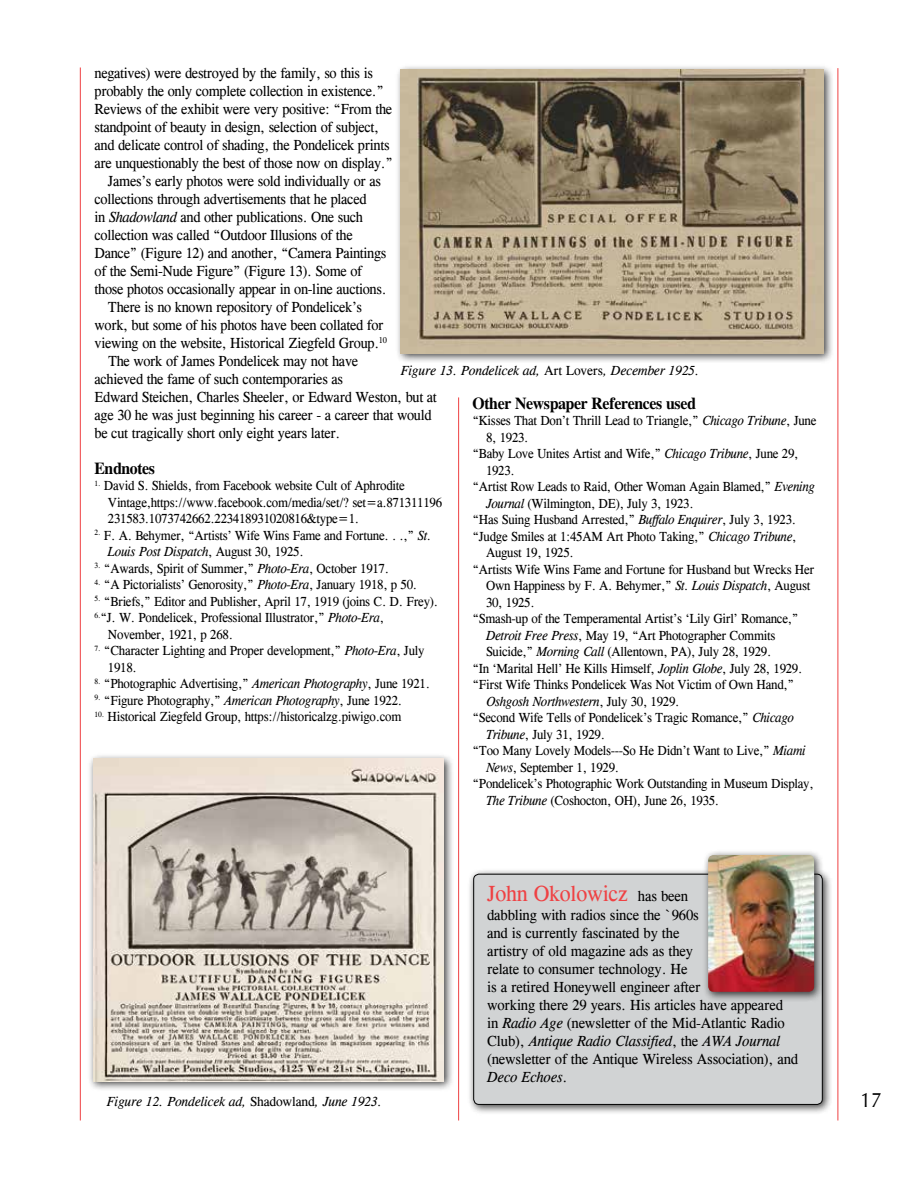
<style>
.page{position:relative;width:918px;height:1188px;background:#fff}
.page>*{position:absolute;margin:0;border:0;box-sizing:border-box;transform-origin:0 0}
.t1{font:22.5px "Cg Times";letter-spacing:-.01em;color:#ef4143}
.t2{font:21px "Cg Omega";color:#000;scale:.9 1}
.t3{font:700 16.5px "Cg Times";letter-spacing:-.02em;color:#000;scale:.95 1}
.t4{font:15px "Cg Times";letter-spacing:-.02em;color:#000;scale:.95 1}
.t5{font:15px/18px "Cg Times";letter-spacing:-.02em;color:#000}
.t6{font:13.5px/16.5px "Cg Times";letter-spacing:-.02em;color:#000;scale:.95 1}
.t7{font:italic 13.5px "Cg Times";letter-spacing:-.01em;color:#000}
.t8{font:italic 13.5px "Cg Times";letter-spacing:-.01em;color:#000;scale:.95 1}
.s1{font-style:italic}
.s2{font-style:normal}
.s3{font-size:15px;color:#000}
</style>
<div class="page">
<hr style="left:458px;top:397px;width:1px;height:723px;background:#ef4143">
<hr style="left:80px;top:68px;width:1px;height:1052px;background:#ef4143">
<hr style="left:838px;top:68px;width:1px;height:1052px;background:#ef4143">
<div style="left:87px;top:753px;width:367px;height:339px;background:#000;opacity:.75"></div>
<img style="left:94px;top:759px;width:350px;height:323px">
<div style="left:395px;top:64px;width:439px;height:300px;background:#000;opacity:.75"></div>
<img style="left:401px;top:70px;width:423px;height:284px">
<div style="left:467px;top:868px;width:366px;height:247px;background:#000;opacity:.75"></div>
<div style="left:474px;top:874px;width:348px;height:230px;background:#d1d3d4;border-radius:5px"></div>
<div style="left:474px;top:874px;width:348px;height:231px;border:1px solid #000;border-radius:5px"></div>
<div style="left:702px;top:849px;width:123px;height:153px;background:#000;opacity:.75"></div>
<img style="left:708px;top:855px;width:106px;height:137px">
<p class="t4" style="left:94px;top:64px;width:295px">negatives) were destroyed by the family, so this is</p>
<p class="t4" style="left:94px;top:82px;width:306px">probably the only complete collection in existence.”</p>
<p class="t4" style="left:94px;top:100px;width:315px">Reviews of the exhibit were very positive: “From the</p>
<p class="t4" style="left:94px;top:118px;width:301px">standpoint of beauty in design, selection of subject,</p>
<p class="t4" style="left:94px;top:136px;width:312px">and delicate control of shading, the Pondelicek prints</p>
<p class="t4" style="left:94px;top:154px;width:315px">are unquestionably the best of those now on display.”</p>
<p class="t4" style="left:108px;top:172px;width:289px">James’s early photos were sold individually or as</p>
<p class="t4" style="left:94px;top:190px;width:288px">collections through advertisements that he placed</p>
<p class="t4" style="left:94px;top:208px;width:284px">in <span class="s1">Shadowland</span> and other publications. One such</p>
<p class="t4" style="left:94px;top:226px;width:273px">collection was called “Outdoor Illusions of the</p>
<p class="t4" style="left:94px;top:244px;width:309px">Dance” (Figure 12) and another, “Camera Paintings</p>
<p class="t4" style="left:94px;top:262px;width:283px">of the Semi-Nude Figure” (Figure 13). Some of</p>
<p class="t4" style="left:94px;top:280px;width:309px">those photos occasionally appear in on-line auctions.</p>
<p class="t4" style="left:108px;top:298px;width:269px">There is no known repository of Pondelicek’s</p>
<p class="t4" style="left:94px;top:316px;width:306px">work, but some of his photos have been collated for</p>
<p class="t4" style="left:94px;top:334px;width:309px">viewing on the website, Historical Ziegfeld Group.<sup>10</sup></p>
<p class="t4" style="left:108px;top:352px;width:265px">The work of James Pondelicek may not have</p>
<p class="t4" style="left:95px;top:370px;width:263px">achieved the fame of such contemporaries as</p>
<p class="t4" style="left:95px;top:388px;width:362px">Edward Steichen, Charles Sheeler, or Edward Weston, but at</p>
<p class="t4" style="left:95px;top:406px;width:356px">age 30 he was just beginning his career - a career that would</p>
<p class="t4" style="left:95px;top:424px;width:260px">be cut tragically short only eight years later.</p>
<p class="t3" style="left:94px;top:458px;width:65px">Endnotes</p>
<p class="t6" style="left:108px;top:478px;width:353px;text-indent:-13px"><sup>1.</sup> David S. Shields, from Facebook website Cult of Aphrodite<br>Vintage,https://www.facebook.com/media/set/? set=a.871311196<br>231583.1073742662.223418931020816&amp;type=1.</p>
<p class="t6" style="left:108px;top:527px;width:342px;text-indent:-13px"><sup>2.</sup> F. A. Behymer, “Artists’ Wife Wins Fame and Fortune. . .,” <span class="s1">St.<br>Louis Post Dispatch</span>, August 30, 1925.</p>
<p class="t6" style="left:94px;top:560px;width:312px"><sup>3.</sup> “Awards, Spirit of Summer,” <span class="s1">Photo-Era</span>, October 1917.</p>
<p class="t6" style="left:94px;top:577px;width:341px"><sup>4.</sup> “A Pictorialists’ Genorosity,” <span class="s1">Photo-Era</span>, January 1918, p 50.</p>
<p class="t6" style="left:94px;top:593px;width:363px"><sup>5.</sup> “Briefs,” Editor and Publisher, April 17, 1919 (joins C. D. Frey).</p>
<p class="t6" style="left:94px;top:610px;width:306px"><sup>6.</sup>“J. W. Pondelicek, Professional Illustrator,” <span class="s1">Photo-Era</span>,</p>
<p class="t6" style="left:108px;top:626px;width:133px">November, 1921, p 268.</p>
<p class="t6" style="left:108px;top:643px;width:335px;text-indent:-13px"><sup>7.</sup> “Character Lighting and Proper development,” <span class="s1">Photo-Era</span>, July<br>1918.</p>
<p class="t6" style="left:94px;top:676px;width:355px"><sup>8.</sup> “Photographic Advertising,” <span class="s1">American Photography</span>, June 1921.</p>
<p class="t6" style="left:94px;top:692px;width:325px"><sup>9.</sup> “Figure Photography,” <span class="s1">American Photography</span>, June 1922.</p>
<p class="t6" style="left:94px;top:709px;width:325px"><sup>10.</sup> Historical Ziegfeld Group, https://historicalzg.piwigo.com</p>
<p class="t7" style="left:401px;top:363px;width:300px">Figure 13. Pondelicek ad, <span class="s2">Art Lovers</span>, December 1925.</p>
<p class="t3" style="left:472px;top:393px;width:237px">Other Newspaper References used</p>
<p class="t6" style="left:472px;top:413px;width:364px">“Kisses That Don’t Thrill Lead to Triangle,” <span class="s1">Chicago Tribune</span>, June</p>
<p class="t6" style="left:486px;top:429px;width:46px">8, 1923.</p>
<p class="t6" style="left:472px;top:446px;width:345px">“Baby Love Unites Artist and Wife,” <span class="s1">Chicago Tribune</span>, June 29,</p>
<p class="t6" style="left:486px;top:462px;width:32px">1923.</p>
<p class="t6" style="left:472px;top:479px;width:362px">“Artist Row Leads to Raid, Other Woman Again Blamed,” <span class="s1">Evening</span></p>
<p class="t6" style="left:486px;top:495px;width:220px"><span class="s1">Journal</span> (Wilmington, DE), July 3, 1923.</p>
<p class="t6" style="left:472px;top:512px;width:342px">“Has Suing Husband Arrested,” <span class="s1">Buffalo Enquirer</span>, July 3, 1923.</p>
<p class="t6" style="left:472px;top:528px;width:342px">“Judge Smiles at 1:45AM Art Photo Taking,” <span class="s1">Chicago Tribune</span>,</p>
<p class="t6" style="left:486px;top:545px;width:94px">August 19, 1925.</p>
<p class="t6" style="left:472px;top:561px;width:361px">“Artists Wife Wins Fame and Fortune for Husband but Wrecks Her</p>
<p class="t6" style="left:486px;top:578px;width:343px">Own Happiness by F. A. Behymer,” <span class="s1">St. Louis Dispatch</span>, August</p>
<p class="t6" style="left:486px;top:594px;width:53px">30, 1925.</p>
<p class="t6" style="left:472px;top:611px;width:345px">“Smash-up of the Temperamental Artist’s ‘Lily Girl’ Romance,”</p>
<p class="t6" style="left:486px;top:627px;width:306px"><span class="s1">Detroit Free Press</span>, May 19, “Art Photographer Commits</p>
<p class="t6" style="left:486px;top:644px;width:302px">Suicide,” <span class="s1">Morning Call</span> (Allentown, PA), July 28, 1929.</p>
<p class="t6" style="left:472px;top:660px;width:349px">“In ‘Marital Hell’ He Kills Himself, <span class="s1">Joplin Globe</span>, July 28, 1929.</p>
<p class="t6" style="left:472px;top:677px;width:340px">“First Wife Thinks Pondelicek Was Not Victim of Own Hand,”</p>
<p class="t8" style="left:486px;top:693px;width:205px">Oshgosh Northwestern<span class="s2">, July 30, 1929.</span></p>
<p class="t6" style="left:472px;top:710px;width:340px">“Second Wife Tells of Pondelicek’s Tragic Romance,” <span class="s1">Chicago</span></p>
<p class="t6" style="left:486px;top:726px;width:127px"><span class="s1">Tribune</span>, July 31, 1929.</p>
<p class="t6" style="left:472px;top:743px;width:352px">“Too Many Lovely Models---So He Didn’t Want to Live,” <span class="s1">Miami</span></p>
<p class="t6" style="left:486px;top:759px;width:142px"><span class="s1">News</span>, September 1, 1929.</p>
<p class="t6" style="left:472px;top:776px;width:361px">“Pondelicek’s Photographic Work Outstanding in Museum Display,</p>
<p class="t6" style="left:486px;top:792px;width:247px"><span class="s1">The Tribune</span> (Coshocton, OH), June 26, 1935.</p>
<p class="t7" style="left:107px;top:1093px;width:276px">Figure 12. Pondelicek ad, <span class="s2">Shadowland</span>, June 1923.</p>
<h1 class="t1" style="left:487px;top:880px;width:202px">John Okolowicz <span class="s3">has been</span></h1>
<p class="t5" style="left:487px;top:906px;width:313px">dabbling with radios since the `960s<br>and is currently fascinated by the<br>artistry of old magazine ads as they<br>relate to consumer technology. He<br>is a retired Honeywell engineer after<br>working there 29 years. His articles have appeared<br>in <span class="s1">Radio Age</span> (newsletter of the Mid-Atlantic Radio Club), <span class="s1">Antique Radio Classified</span>, the <span class="s1">AWA Journal </span>(newsletter of the Antique Wireless Association), and <span class="s1">Deco Echoes</span>.</p>
<h2 class="t2" style="left:860px;top:1088px;width:25px">17</h2>
</div>
